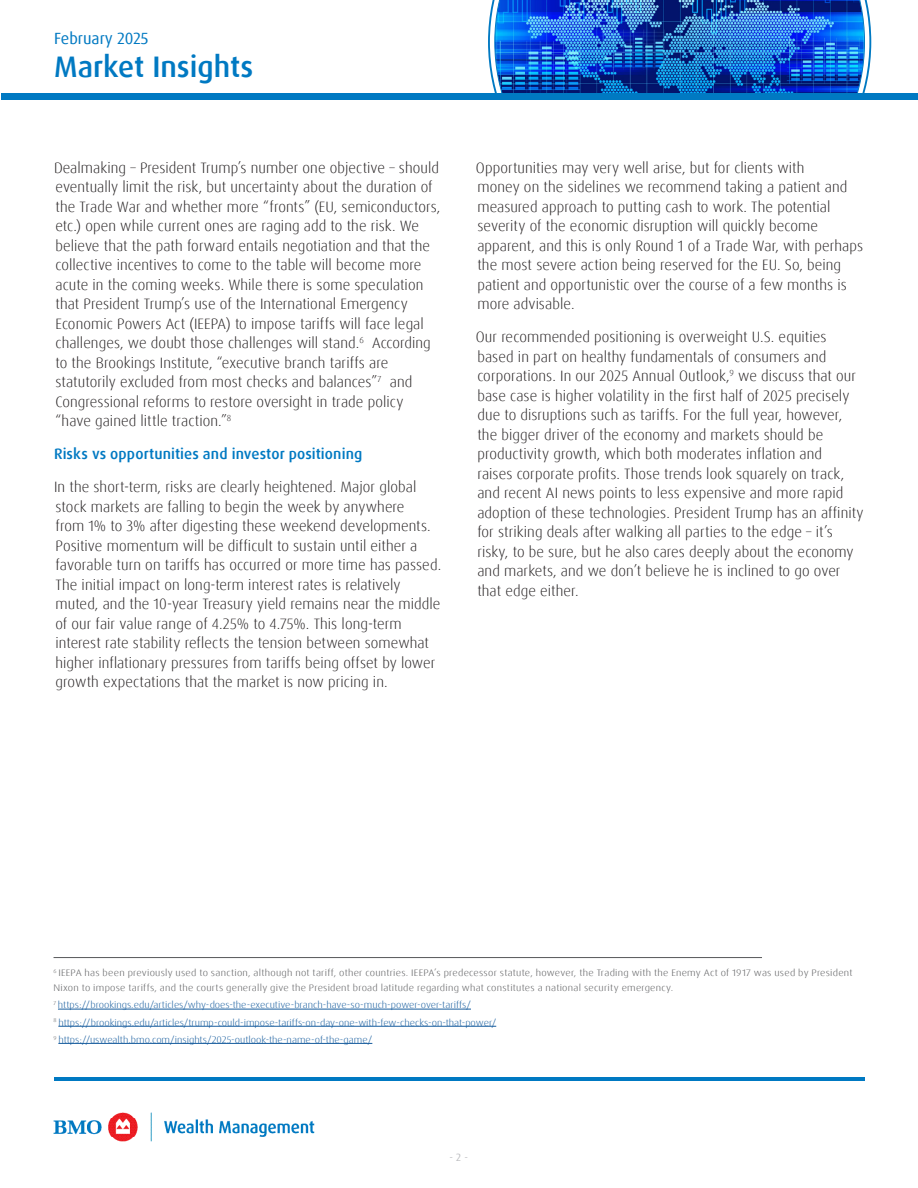
<style>
.page{position:relative;width:918px;height:1188px;background:#fff}
.page>*{position:absolute;margin:0;border:0;box-sizing:border-box;transform-origin:0 0}
.t1{font:500 29.7px "Dax Pro";color:#0079c2}
.t2{font:16.2px "Dax Pro";color:#0079c2}
.Text_for_paragraph_2{font:300 15px/19.5px "Dax Pro";letter-spacing:.005em;color:#231f20}
.Text_for_paragraph_2-2{font:500 15px "Dax Pro";letter-spacing:.005em;color:#0079c2}
.t3{font:10.5px "Dax Offc Pro";color:#bcbdc0}
.Paragraph_Style_2{font:300 9.45px/15px "Dax Pro";letter-spacing:.025em;color:#57585a;scale:1.11 1}
.Paragraph_Style_2-2{font:300 9.45px "Dax Pro";color:#175d9e;scale:1.11 1}
</style>
<div class="page">
<img style="left:495px;top:0;width:370px;height:93px">
<div style="left:1px;top:93px;width:917px;height:7px;background:#0079c2"></div>
<img style="left:53px;top:1112px;width:262px;height:30px">
<hr style="left:55px;top:1077px;width:810px;height:3px;background:#0079c2">
<hr style="left:54px;top:957px;width:708px;height:1px;background:#57585a">
<hr style="left:58px;top:1009px;width:413px;height:1px;background:#175d9e">
<hr style="left:58px;top:1026px;width:438px;height:1px;background:#175d9e">
<hr style="left:58px;top:1043px;width:314px;height:1px;background:#175d9e">
<p class="t2" style="left:54px;top:28px;width:96px">February 2025</p>
<h1 class="t1" style="left:54px;top:48px;width:201px">Market Insights</h1>
<p class="Text_for_paragraph_2" style="left:54px;top:158px;width:388px">Dealmaking – President Trump’s number one objective – should eventually limit the risk, but uncertainty about the duration of the Trade War and whether more “fronts” (EU, semiconductors, etc.) open while current ones are raging add to the risk. We believe that the path forward entails negotiation and that the collective incentives to come to the table will become more acute in the coming weeks. While there is some speculation that President Trump’s use of the International Emergency Economic Powers Act (IEEPA) to impose tariffs will face legal challenges, we doubt those challenges will stand.<sup>6</sup> According to the Brookings Institute, “executive branch tariffs are statutorily excluded from most checks and balances”<sup>7</sup> and Congressional reforms to restore oversight in trade policy “have gained little traction.”<sup>8</sup></p>
<p class="Text_for_paragraph_2-2" style="left:54px;top:444px;width:310px">Risks vs opportunities and investor positioning</p>
<p class="Text_for_paragraph_2" style="left:54px;top:477px;width:389px">In the short-term, risks are clearly heightened. Major global stock markets are falling to begin the week by anywhere<br>from 1% to 3% after digesting these weekend developments.<br>Positive momentum will be difficult to sustain until either a favorable turn on tariffs has occurred or more time has passed.<br>The initial impact on long-term interest rates is relatively muted, and the 10-year Treasury yield remains near the middle of our fair value range of 4.25% to 4.75%. This long-term interest rate stability reflects the tension between somewhat higher inflationary pressures from tariffs being offset by lower growth expectations that the market is now pricing in.</p>
<p class="Text_for_paragraph_2" style="left:476px;top:158px;width:389px">Opportunities may very well arise, but for clients with<br>money on the sidelines we recommend taking a patient and measured approach to putting cash to work. The potential severity of the economic disruption will quickly become apparent, and this is only Round 1 of a Trade War, with perhaps the most severe action being reserved for the EU. So, being patient and opportunistic over the course of a few months is more advisable.</p>
<p class="Text_for_paragraph_2" style="left:476px;top:327px;width:389px">Our recommended positioning is overweight U.S. equities based in part on healthy fundamentals of consumers and corporations. In our 2025 Annual Outlook,<sup>9</sup> we discuss that our base case is higher volatility in the first half of 2025 precisely due to disruptions such as tariffs. For the full year, however, the bigger driver of the economy and markets should be productivity growth, which both moderates inflation and<br>raises corporate profits. Those trends look squarely on track, and recent AI news points to less expensive and more rapid adoption of these technologies. President Trump has an affinity for striking deals after walking all parties to the edge – it’s risky, to be sure, but he also cares deeply about the economy and markets, and we don’t believe he is inclined to go over that edge either.</p>
<p class="Paragraph_Style_2" style="left:54px;top:965px;width:721px"><sup>6</sup> IEEPA has been previously used to sanction, although not tariff, other countries. IEEPA’s predecessor statute, however, the Trading with the Enemy Act of 1917 was used by President<br>Nixon to impose tariffs, and the courts generally give the President broad latitude regarding what constitutes a national security emergency.</p>
<p class="Paragraph_Style_2-2" style="left:54px;top:999px;width:378px"><sup>7</sup> https://brookings.edu/articles/why-does-the-executive-branch-have-so-much-power-over-tariffs/</p>
<p class="Paragraph_Style_2-2" style="left:54px;top:1016px;width:400px"><sup>8</sup> https://brookings.edu/articles/trump-could-impose-tariffs-on-day-one-with-few-checks-on-that-power/</p>
<p class="Paragraph_Style_2-2" style="left:54px;top:1033px;width:289px"><sup>9</sup> https://uswealth.bmo.com/insights/2025-outlook-the-name-of-the-game/</p>
<p class="t3" style="left:449px;top:1150px;width:20px">- 2 -</p>
</div>
